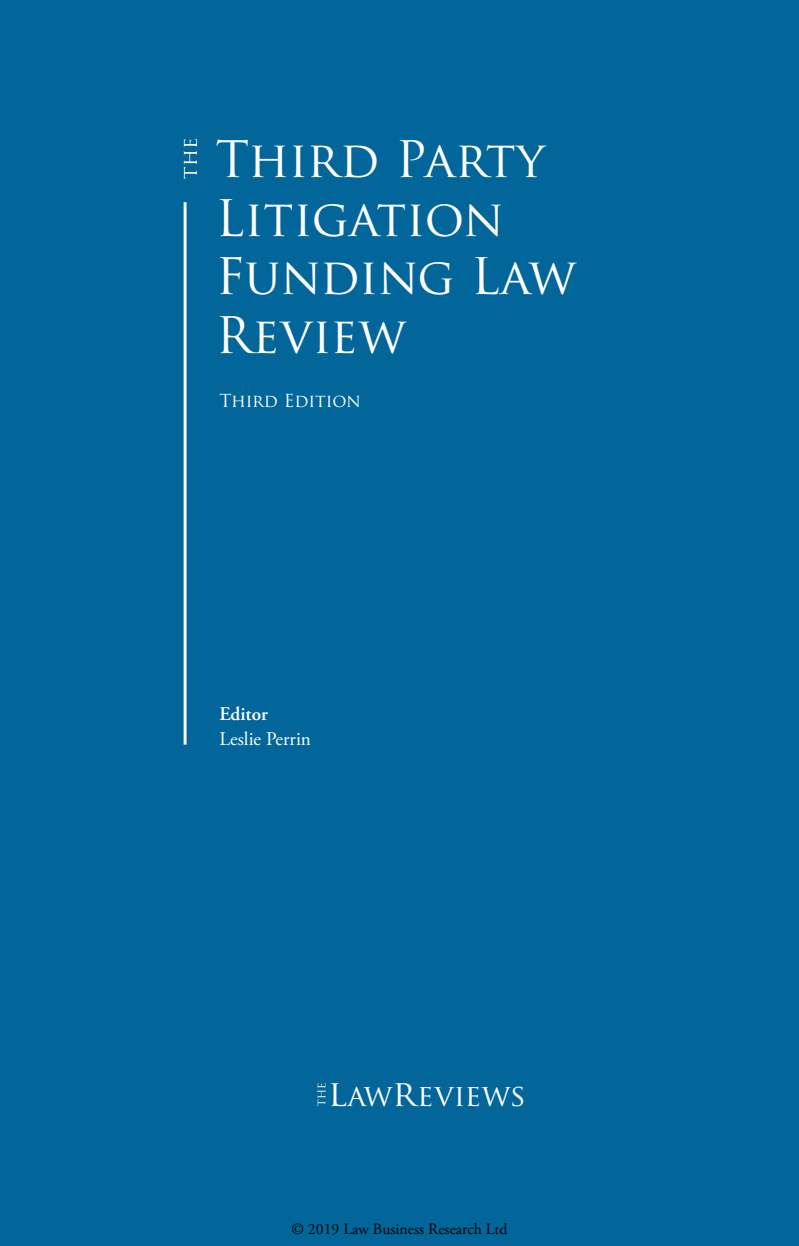
<style>
.page{position:relative;width:799px;height:1246px;background:#fff}
.page>*{position:absolute;margin:0;border:0;box-sizing:border-box;transform-origin:0 0}
.t1{font:49px/58.8px "Trajan Pro";letter-spacing:-.005em;color:#fff}
.t2{font:29.75px "Trajan Pro";color:#fff}
.t3{font:19.25px "Adobe Garamond Pro";color:#fff}
.t4{font:600 19.25px "Adobe Garamond Pro";color:#fff}
.t5{font:17.5px "Trajan Pro";letter-spacing:-.01em;color:#fff}
.t6{font:15.75px "Adobe Garamond Pro";color:#000}
.s1{font-size:35.7px}
</style>
<div class="page">
<div style="left:0;top:0;width:799px;height:1245px;background:#02669a"></div>
<svg style="left:184px;top:139px;width:13px;height:40px"></svg>
<hr style="left:184px;top:202px;width:2px;height:542px;background:#fff">
<svg style="left:317px;top:1082px;width:8px;height:23px"></svg>
<p class="t1" style="left:215px;top:129px;width:362px">Third Party<br>Litigation<br>Funding Law<br>Review</p>
<p class="t5" style="left:219px;top:389px;width:143px">Third Edition</p>
<p class="t4" style="left:219px;top:702px;width:50px">Editor</p>
<p class="t3" style="left:219px;top:726px;width:93px">Leslie Perrin</p>
<p class="t2" style="left:328px;top:1076px;width:199px"><span class="s1">l</span>aw<span class="s1">r</span>eviews</p>
<p class="t6" style="left:291px;top:1218px;width:217px">© 2019 Law Business Research Ltd</p>
</div>
